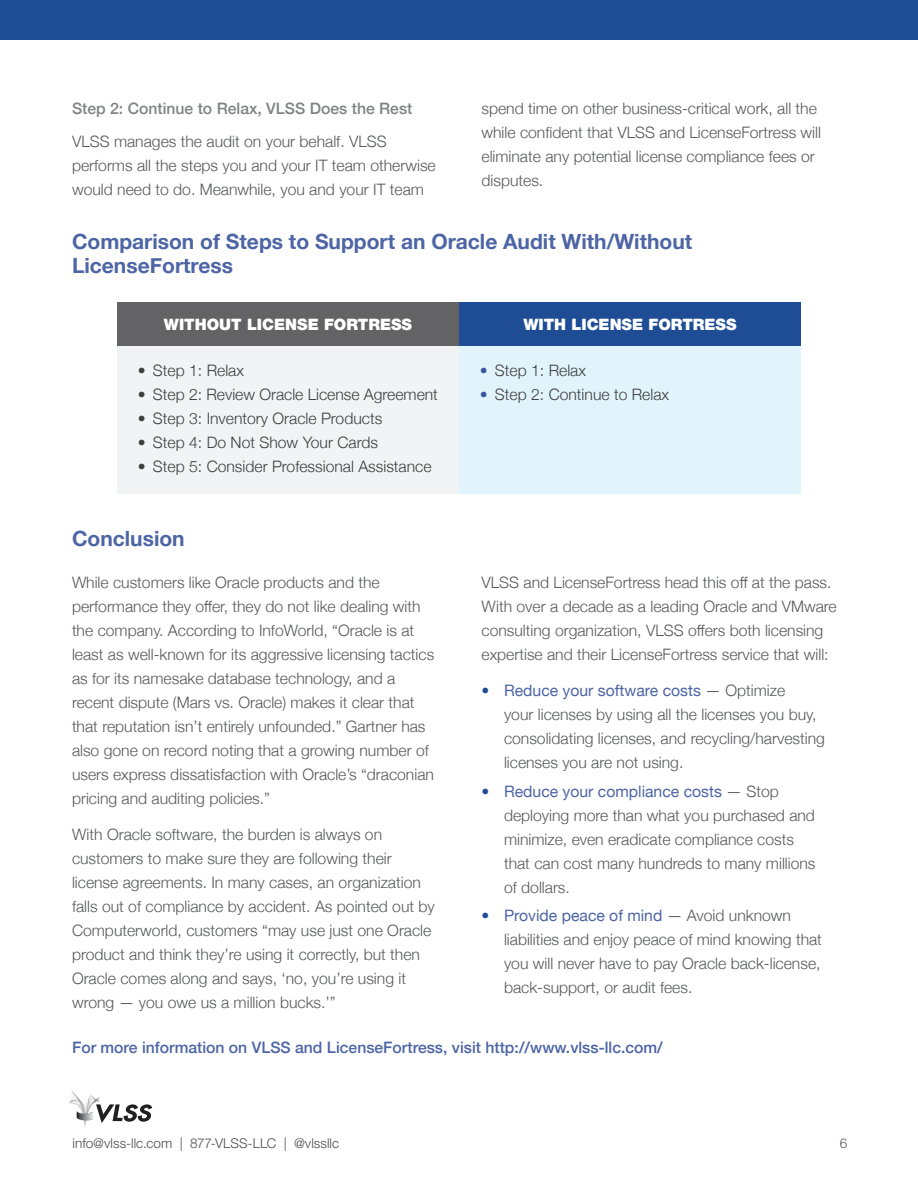
<style>
.page{position:relative;width:918px;height:1188px;background:#fff}
.page>*{position:absolute;margin:0;border:0;box-sizing:border-box;transform-origin:0 0}
.t1{font:700 21px/24px "Helvetica Neue";color:#4d65a5}
.t2{font:300 15.75px/24px "Helvetica Neue";color:#57585a}
.t3{font:300 15.75px "Helvetica Neue";color:#3e3e3f}
.t4{font:500 15.75px "Helvetica Neue";color:#4d65a5}
.t5{font:900 15.75px "Helvetica Neue LT Std";color:#fff}
.t6{font:500 15.75px "Helvetica Neue";color:#808285}
.t7{font:300 13.5px "Helvetica Neue LT Std";letter-spacing:.005em;color:#4b4c4d}
.t8{font:300 13.5px "Helvetica Neue LT Std";color:#57585a}
.s1{color:#38599d}
.s2{color:#1e4d96}
.s3{font-weight:400;color:#4d65a5}
</style>
<div class="page">
<div style="left:0;top:0;width:918px;height:40px;background:#1e4d96"></div>
<svg style="left:68px;top:1090px;width:84px;height:37px"></svg>
<div style="left:117px;top:302px;width:342px;height:44px;background:#636366"></div>
<div style="left:459px;top:302px;width:342px;height:44px;background:#1e4d96"></div>
<div style="left:117px;top:346px;width:342px;height:147px;background:#f2f3f4"></div>
<div style="left:459px;top:346px;width:342px;height:147px;background:#e1f4fc"></div>
<p class="t6" style="left:72px;top:96px;width:342px">Step 2: Continue to Relax, VLSS Does the Rest</p>
<p class="t2" style="left:72px;top:129px;width:365px">VLSS manages the audit on your behalf. VLSS performs all the steps you and your IT team otherwise would need to do. Meanwhile, you and your IT team</p>
<p class="t2" style="left:482px;top:95px;width:341px">spend time on other business-critical work, all the while confident that VLSS and LicenseFortress will eliminate any potential license compliance fees or disputes.</p>
<h1 class="t1" style="left:72px;top:230px;width:622px">Comparison of Steps to Support an Oracle Audit With/Without<br>LicenseFortress</h1>
<p class="t5" style="left:164px;top:315px;width:250px">WITHOUT LICENSE FORTRESS</p>
<p class="t5" style="left:523px;top:315px;width:215px">WITH LICENSE FORTRESS</p>
<p class="t3" style="left:138px;top:358px;width:108px">• Step 1: Relax</p>
<p class="t3" style="left:138px;top:382px;width:301px">• Step 2: Review Oracle License Agreement</p>
<p class="t3" style="left:138px;top:406px;width:246px">• Step 3: Inventory Oracle Products</p>
<p class="t3" style="left:138px;top:430px;width:241px">• Step 4: Do Not Show Your Cards</p>
<p class="t3" style="left:138px;top:454px;width:295px">• Step 5: Consider Professional Assistance</p>
<p class="t3" style="left:480px;top:358px;width:108px"><span class="s1">•</span> Step 1: Relax</p>
<p class="t3" style="left:480px;top:382px;width:191px"><span class="s1">•</span> Step 2: Continue to Relax</p>
<h1 class="t1" style="left:72px;top:527px;width:114px">Conclusion</h1>
<p class="t2" style="left:72px;top:569px;width:364px">While customers like Oracle products and the performance they offer, they do not like dealing with the company. According to InfoWorld, “Oracle is at least as well-known for its aggressive licensing tactics as for its namesake database technology, and a recent dispute (Mars vs. Oracle) makes it clear that that reputation isn’t entirely unfounded.” Gartner has also gone on record noting that a growing number of users express dissatisfaction with Oracle’s “draconian pricing and auditing policies.”</p>
<p class="t2" style="left:72px;top:821px;width:364px">With Oracle software, the burden is always on customers to make sure they are following their license agreements. In many cases, an organization falls out of compliance by accident. As pointed out by Computerworld, customers “may use just one Oracle product and think they’re using it correctly, but then Oracle comes along and says, ‘no, you’re using it wrong — you owe us a million bucks.’”</p>
<p class="t2" style="left:482px;top:569px;width:357px">VLSS and LicenseFortress head this off at the pass.<br>With over a decade as a leading Oracle and VMware consulting organization, VLSS offers both licensing expertise and their LicenseFortress service that will:</p>
<p class="t2" style="left:504px;top:677px;width:322px;text-indent:-23px"><span class="s2">•</span> <span class="s3">Reduce your software costs</span> — Optimize<br>your licenses by using all the licenses you buy, consolidating licenses, and recycling/harvesting licenses you are not using.</p>
<p class="t2" style="left:504px;top:778px;width:313px;text-indent:-23px"><span class="s2">•</span> <span class="s3">Reduce your compliance costs</span> — Stop deploying more than what you purchased and minimize, even eradicate compliance costs that can cost many hundreds to many millions of dollars.</p>
<p class="t2" style="left:504px;top:902px;width:319px;text-indent:-23px"><span class="s2">•</span> <span class="s3">Provide peace of mind</span> — Avoid unknown liabilities and enjoy peace of mind knowing that you will never have to pay Oracle back-license, back-support, or audit fees.</p>
<p class="t4" style="left:72px;top:1035px;width:592px">For more information on VLSS and LicenseFortress, visit http://www.vlss-llc.com/</p>
<p class="t7" style="left:73px;top:1135px;width:268px">info@vlss-llc.com | 877-VLSS-LLC | @vlssllc</p>
<p class="t8" style="left:840px;top:1135px;width:9px">6</p>
</div>
